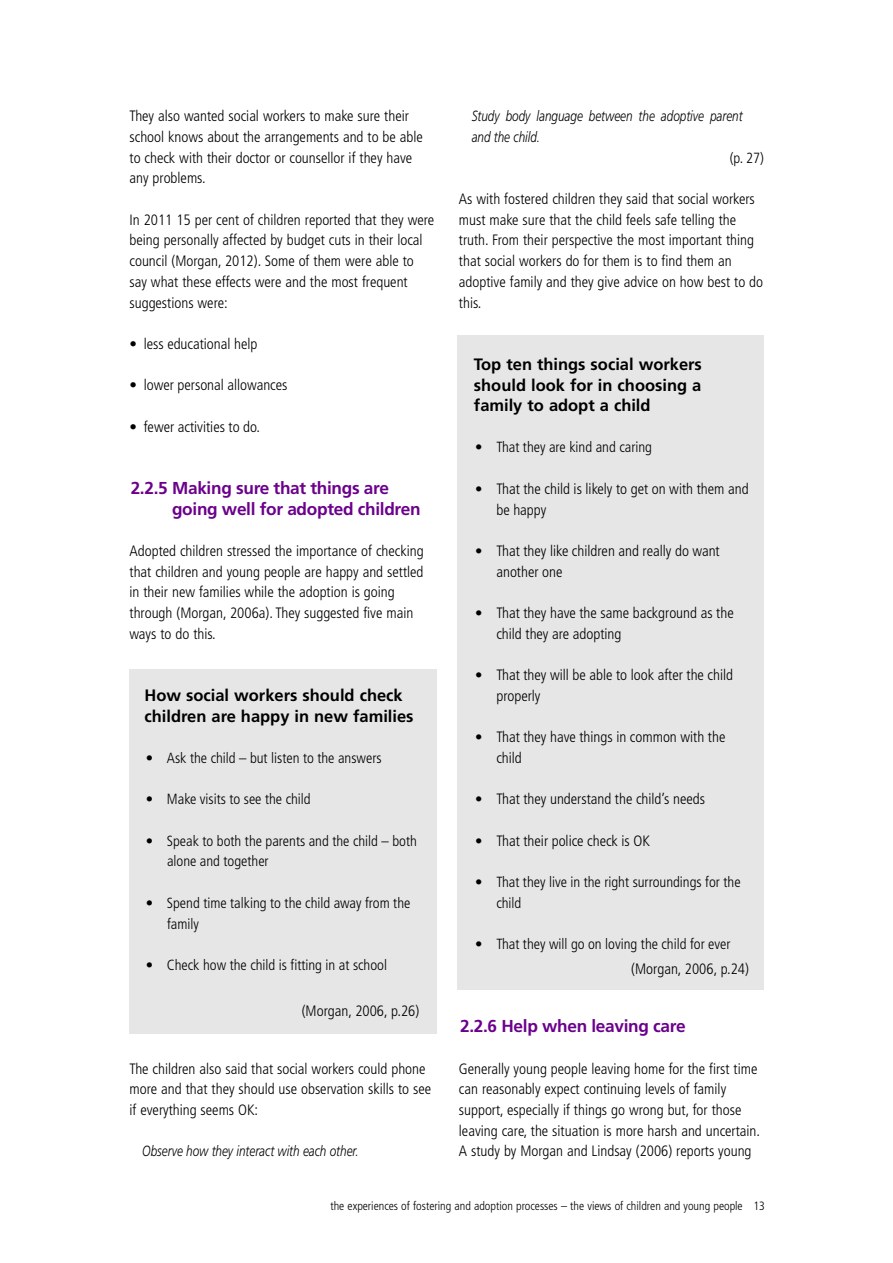
<style>
.page{position:relative;width:893px;height:1263px;background:#fff}
.page>*{position:absolute;margin:0;border:0;box-sizing:border-box;transform-origin:0 0}
.t1{font:700 17.25px/20.7px "Frutiger";letter-spacing:-.02em;color:#6b008c}
.t2{font:700 16.5px/20.7px "Frutiger";color:#000}
.t3{font:300 condensed 15px/20.7px "Frutiger";color:#000}
.t4{font:300 condensed 14.7px/20.7px "Frutiger";color:#000}
.t5{font:italic 300 14.7px/20.7px "Frutiger";color:#000;scale:.8 1}
.t6{font:300 condensed 12px "Frutiger";color:#000}
.s1{font-size:14.7px}
</style>
<div class="page">
<div style="left:458px;top:335px;width:306px;height:654px;background:#e6e6e6"></div>
<div style="left:129px;top:669px;width:307px;height:364px;background:#e6e6e6"></div>
<p class="t3" style="left:130px;top:107px;width:295px">They also wanted social workers to make sure their school knows about the arrangements and to be able to check with their doctor or counsellor if they have any problems.</p>
<p class="t3" style="left:130px;top:210px;width:306px">In 2011 15 per cent of children reported that they were being personally affected by budget cuts in their local council (Morgan, 2012). Some of them were able to say what these effects were and the most frequent suggestions were:</p>
<p class="t3" style="left:130px;top:335px;width:129px">• less educational help</p>
<p class="t3" style="left:130px;top:376px;width:159px">• lower personal allowances</p>
<p class="t3" style="left:130px;top:417px;width:132px">• fewer activities to do.</p>
<p class="t1" style="left:172px;top:479px;width:250px;text-indent:-41px">2.2.5 Making sure that things are going well for adopted children</p>
<p class="t3" style="left:130px;top:542px;width:296px">Adopted children stressed the importance of checking that children and young people are happy and settled in their new families while the adoption is going through (Morgan, 2006a). They suggested five main ways to do this.</p>
<p class="t2" style="left:145px;top:686px;width:270px">How social workers should check children are happy in new families</p>
<p class="t4" style="left:146px;top:749px;width:237px">• Ask the child – but listen to the answers</p>
<p class="t4" style="left:146px;top:790px;width:166px">• Make visits to see the child</p>
<p class="t4" style="left:167px;top:831px;width:251px;text-indent:-21px">• Speak to both the parents and the child – both alone and together</p>
<p class="t4" style="left:167px;top:894px;width:245px;text-indent:-21px">• Spend time talking to the child away from the family</p>
<p class="t4" style="left:146px;top:956px;width:243px">• Check how the child is fitting in at school</p>
<p class="t3" style="left:302px;top:1001px;width:119px">(Morgan, 2006, p.26)</p>
<p class="t3" style="left:130px;top:1059px;width:303px">The children also said that social workers could phone more and that they should use observation skills to see if everything seems OK:</p>
<p class="t5" style="left:142px;top:1142px;width:272px">Observe how they interact with each other.</p>
<p class="t5" style="left:472px;top:107px;width:340px">Study body language between the adoptive parent and the child.</p>
<p class="t4" style="left:730px;top:148px;width:36px">(p. 27)</p>
<p class="t3" style="left:459px;top:190px;width:306px">As with fostered children they said that social workers must make sure that the child feels safe telling the truth. From their perspective the most important thing that social workers do for them is to find them an adoptive family and they give advice on how best to do this.</p>
<p class="t2" style="left:474px;top:355px;width:229px;text-align:justify">Top ten things social workers should look for in choosing a family to adopt a child</p>
<p class="t4" style="left:475px;top:438px;width:178px">• That they are kind and caring</p>
<p class="t3" style="left:496px;top:479px;width:254px;text-indent:-21px"><span class="s1">•</span> That the child is likely to get on with them and be happy</p>
<p class="t3" style="left:496px;top:542px;width:225px;text-indent:-21px"><span class="s1">•</span> That they like children and really do want another one</p>
<p class="t3" style="left:496px;top:604px;width:239px;text-indent:-21px"><span class="s1">•</span> That they have the same background as the child they are adopting</p>
<p class="t3" style="left:496px;top:666px;width:238px;text-indent:-21px"><span class="s1">•</span> That they will be able to look after the child properly</p>
<p class="t3" style="left:496px;top:728px;width:230px;text-indent:-21px"><span class="s1">•</span> That they have things in common with the child</p>
<p class="t3" style="left:475px;top:790px;width:231px"><span class="s1">•</span> That they understand the child’s needs</p>
<p class="t3" style="left:475px;top:831px;width:176px"><span class="s1">•</span> That their police check is OK</p>
<p class="t4" style="left:496px;top:873px;width:246px;text-indent:-21px">• That they live in the right surroundings for the child</p>
<p class="t4" style="left:475px;top:935px;width:257px">• That they will go on loving the child for ever</p>
<p class="t3" style="left:631px;top:960px;width:119px">(Morgan, 2006, p.24)</p>
<p class="t1" style="left:460px;top:1017px;width:227px">2.2.6 Help when leaving care</p>
<p class="t3" style="left:459px;top:1059px;width:303px">Generally young people leaving home for the first time can reasonably expect continuing levels of family support, especially if things go wrong but, for those leaving care, the situation is more harsh and uncertain.<br>A study by Morgan and Lindsay (2006) reports young</p>
<p class="t6" style="left:330px;top:1201px;width:436px">the experiences of fostering and adoption processes – the views of children and young people 13</p>
</div>
